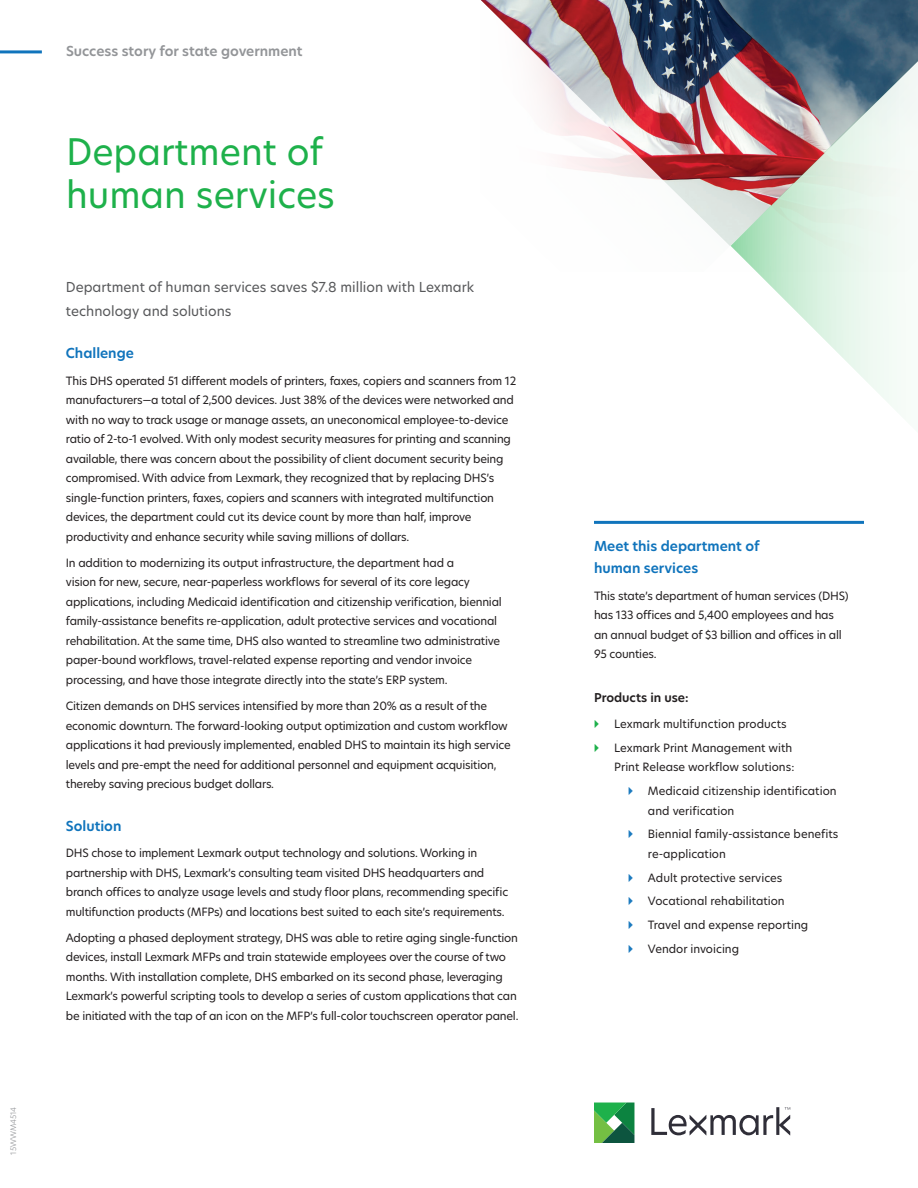
<style>
.page{position:relative;width:918px;height:1188px;background:#fff}
.page>*{position:absolute;margin:0;border:0;box-sizing:border-box;transform-origin:0 0}
.t1{font:36px/43.2px "TP Hero";color:#1eb14b}
.t2{font:13.5px/24px "TP Hero";color:#57585a}
.t3{font:600 13.5px/22.5px "TP Hero";color:#1074bc}
.t4{font:600 13.5px "TP Hero";color:#939598}
.t5{font:600 12px "TP Hero";color:#231f20}
.t6{font:11.25px/19.5px "TP Hero";letter-spacing:-.02em;color:#231f20}
.t7{font:11.25px/23.9px "TP Hero";color:#231f20}
.t8{font:300 7.5px "TP Hero";color:#939598}
</style>
<div class="page">
<svg style="left:594px;top:0;width:324px;height:521px"></svg>
<svg style="left:731px;top:27px;width:187px;height:435px"></svg>
<svg style="left:481px;top:0;width:272px;height:268px"></svg>
<hr style="left:0;top:50px;width:42px;height:3px;background:#1074bc">
<svg style="left:651px;top:1107px;width:139px;height:28px"></svg>
<svg style="left:594px;top:1103px;width:40px;height:40px;background:#3d9b53"></svg>
<hr style="left:594px;top:521px;width:270px;height:3px;background:#1074bc">
<p class="t8" style="left:8px;top:1155px;width:49px;rotate:-90deg">15WWM4514</p>
<p class="t4" style="left:66px;top:42px;width:238px">Success story for state government</p>
<h1 class="t1" style="left:66px;top:130px;width:271px">Department of human services</h1>
<p class="t2" style="left:66px;top:274px;width:410px">Department of human services saves $7.8 million with Lexmark technology and solutions</p>
<p class="t3" style="left:66px;top:342px;width:70px">Challenge</p>
<p class="t6" style="left:66px;top:371px;width:452px">This DHS operated 51 different models of printers, faxes, copiers and scanners from 12 manufacturers—a total of 2,500 devices. Just 38% of the devices were networked and with no way to track usage or manage assets, an uneconomical employee-to-device ratio of 2-to-1 evolved. With only modest security measures for printing and scanning available, there was concern about the possibility of client document security being compromised. With advice from Lexmark, they recognized that by replacing DHS’s single-function printers, faxes, copiers and scanners with integrated multifunction devices, the department could cut its device count by more than half, improve productivity and enhance security while saving millions of dollars.</p>
<p class="t6" style="left:66px;top:553px;width:437px">In addition to modernizing its output infrastructure, the department had a<br>vision for new, secure, near-paperless workflows for several of its core legacy applications, including Medicaid identification and citizenship verification, biennial family‑assistance benefits re-application, adult protective services and vocational rehabilitation. At the same time, DHS also wanted to streamline two administrative paper-bound workflows, travel-related expense reporting and vendor invoice processing, and have those integrate directly into the state’s ERP system.</p>
<p class="t6" style="left:66px;top:696px;width:446px">Citizen demands on DHS services intensified by more than 20% as a result of the economic downturn. The forward-looking output optimization and custom workflow applications it had previously implemented, enabled DHS to maintain its high service levels and pre-empt the need for additional personnel and equipment acquisition, thereby saving precious budget dollars.</p>
<p class="t3" style="left:66px;top:815px;width:57px">Solution</p>
<p class="t6" style="left:66px;top:843px;width:444px">DHS chose to implement Lexmark output technology and solutions. Working in partnership with DHS, Lexmark’s consulting team visited DHS headquarters and branch offices to analyze usage levels and study floor plans, recommending specific multifunction products (MFPs) and locations best suited to each site’s requirements.</p>
<p class="t6" style="left:66px;top:928px;width:454px">Adopting a phased deployment strategy, DHS was able to retire aging single-function devices, install Lexmark MFPs and train statewide employees over the course of two months. With installation complete, DHS embarked on its second phase, leveraging Lexmark’s powerful scripting tools to develop a series of custom applications that can be initiated with the tap of an icon on the MFP’s full-color touchscreen operator panel.</p>
<p class="t3" style="left:594px;top:535px;width:167px">Meet this department of human services</p>
<p class="t6" style="left:594px;top:586px;width:256px">This state’s department of human services (DHS) has 133 offices and 5,400 employees and has an annual budget of $3 billion and offices in all 95 counties.</p>
<p class="t5" style="left:594px;top:689px;width:96px">Products in use:</p>
<p class="t7" style="left:614px;top:712px;width:179px">Lexmark multifunction products<br>Lexmark Print Management with</p>
<p class="t7" style="left:648px;top:755px;width:190px;text-indent:-34px">Print Release workflow solutions:<br>Medicaid citizenship identification</p>
<p class="t7" style="left:648px;top:798px;width:192px">and verification<br>Biennial family-assistance benefits</p>
<p class="t7" style="left:648px;top:842px;width:162px">re-application<br>Adult protective services<br>Vocational rehabilitation<br>Travel and expense reporting<br>Vendor invoicing</p>
</div>
